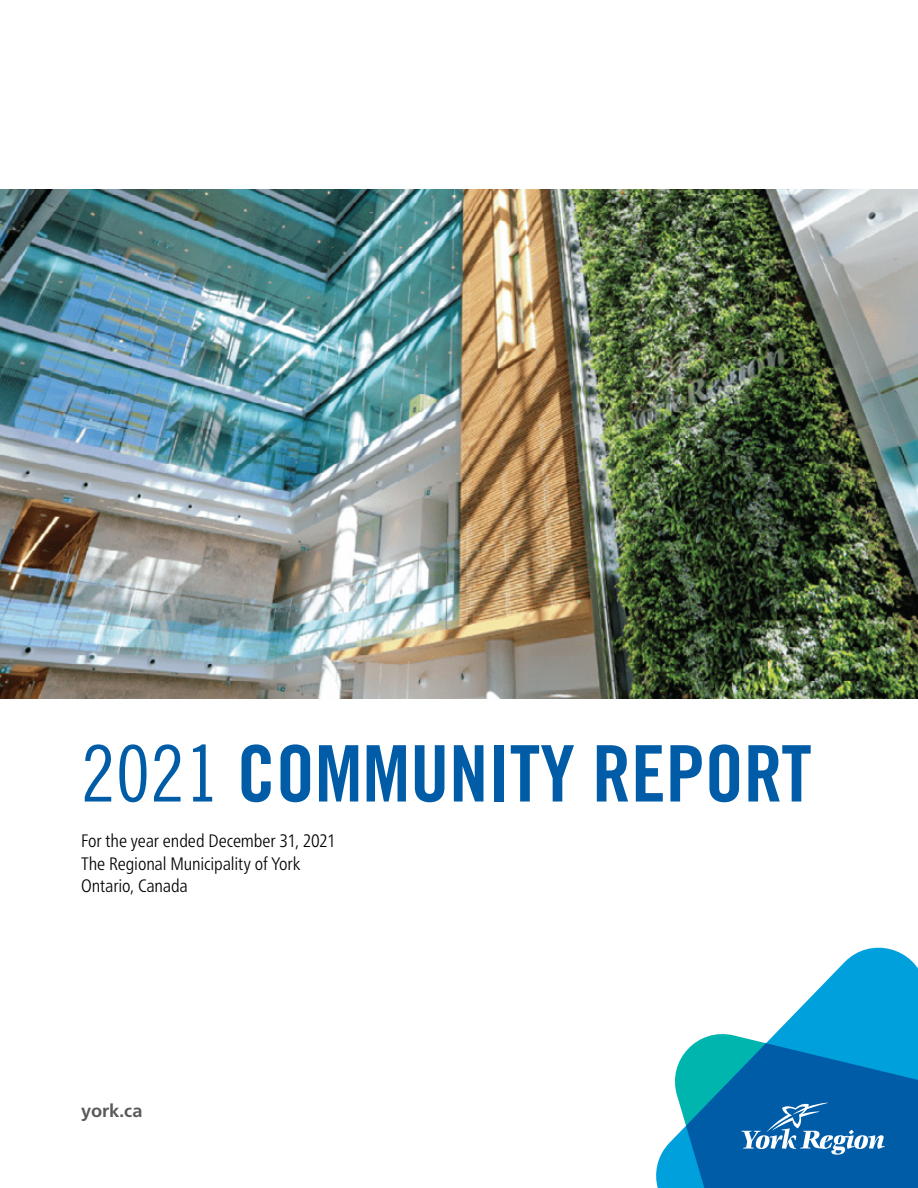
<style>
.page{position:relative;width:918px;height:1188px;background:#fff}
.page>*{position:absolute;margin:0;border:0;box-sizing:border-box;transform-origin:0 0}
.t1{font:78px "Trade Gothic LT Pro Bd Cn 20";color:#005ca6}
.Heading_1{font:300 condensed 18px/22.5px "Frutiger Neue LT Pro";letter-spacing:-.005em;color:#000}
.No_Spacing{font:700 18px "Frutiger Neue LT Pro";color:#58595b}
.s1{font-family:"Trade Gothic LT Pro Cn 18"}
</style>
<div class="page">
<img style="left:0;top:189px;width:918px;height:510px">
<svg style="left:656px;top:947px;width:262px;height:241px"></svg>
<svg style="left:667px;top:1027px;width:251px;height:161px;background:#1980b8"></svg>
<h1 class="t1" style="left:81px;top:726px;width:732px"><span class="s1">2021</span> COMMUNITY REPORT</h1>
<h1 class="Heading_1" style="left:81px;top:830px;width:256px">For the year ended December 31, 2021<br>The Regional Municipality of York<br>Ontario, Canada</h1>
<p class="No_Spacing" style="left:81px;top:1100px;width:63px">york.ca</p>
</div>
